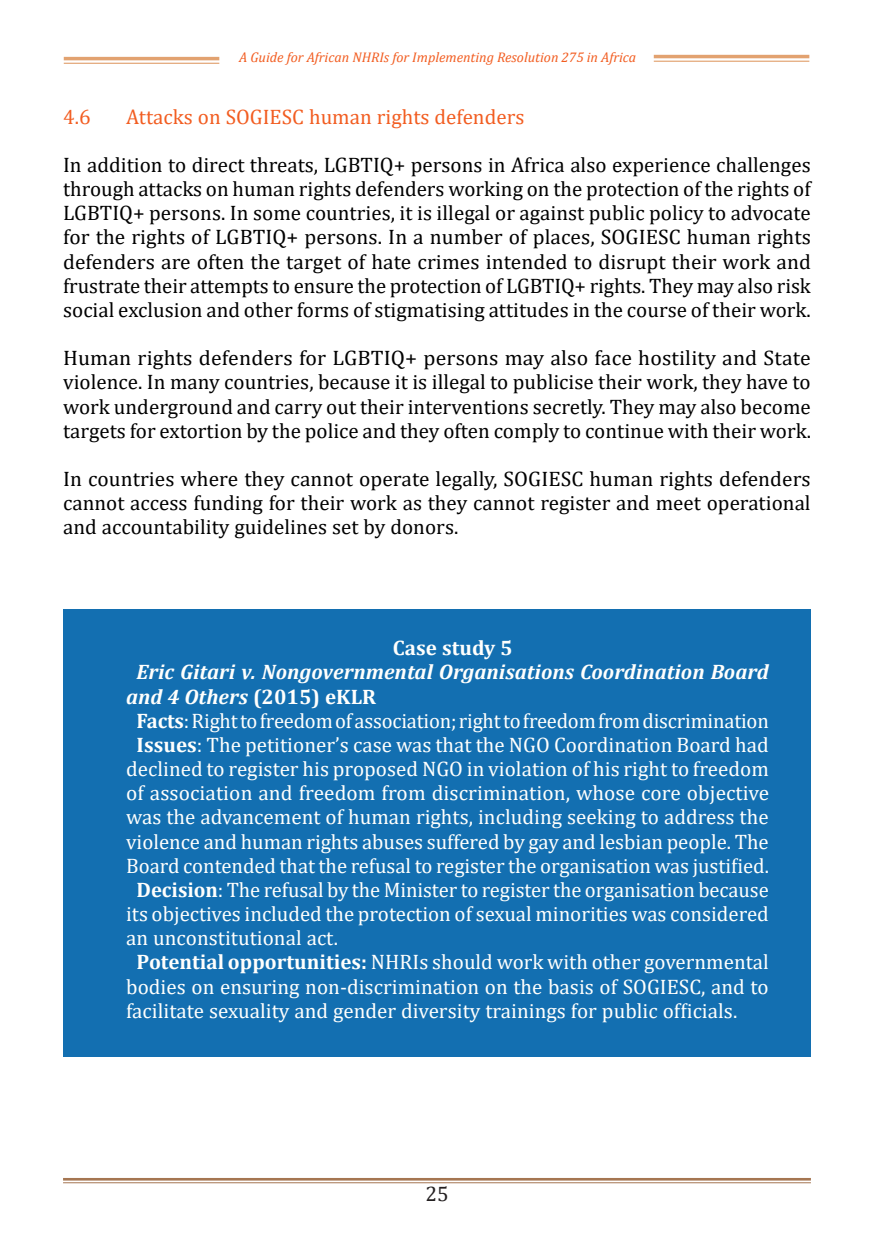
<style>
.page{position:relative;width:874px;height:1241px;background:#fff}
.page>*{position:absolute;margin:0;border:0;box-sizing:border-box;transform-origin:0 0}
.t1{font:21px/24.2px "Cambria";color:#000;text-align:justify}
.t2{font:21px/24.2px "Cambria";color:#fffffd;text-align:justify}
.t3{font:italic 700 21px/24.2px "Cambria";letter-spacing:.005em;color:#fffffd}
.Heading_3{font:21px "Cambria";color:#f25d21}
.t4{font:700 21px "Cambria";color:#fffffd}
.t5{font:21px "Cambria";color:#231f20}
.t6{font:italic 14px "Cambria";color:#f25d21}
.s1{font-style:normal}
.s2{font-weight:700}
</style>
<div class="page">
<hr style="left:653px;top:55px;width:156px;height:3px;background:#e2a270">
<hr style="left:653px;top:61px;width:156px;height:1px;background:#e2a270">
<hr style="left:64px;top:57px;width:155px;height:3px;background:#e2a270">
<hr style="left:64px;top:63px;width:155px;height:1px;background:#e2a270">
<hr style="left:63px;top:1177px;width:747px;height:3px;background:#a57652">
<hr style="left:63px;top:1182px;width:747px;height:1px;background:#a57652">
<div style="left:63px;top:609px;width:747px;height:447px;background:#136fb1"></div>
<p class="t6" style="left:239px;top:47px;width:398px">A Guide for African NHRIs for Implementing Resolution 275 in Africa</p>
<p class="Heading_3" style="left:63px;top:104px;width:29px">4.6</p>
<p class="Heading_3" style="left:126px;top:104px;width:400px">Attacks on SOGIESC human rights defenders</p>
<p class="t1" style="left:63px;top:152px;width:749px">In addition to direct threats, LGBTIQ+ persons in Africa also experience challenges through attacks on human rights defenders working on the protection of the rights of LGBTIQ+ persons. In some countries, it is illegal or against public policy to advocate for the rights of LGBTIQ+ persons. In a number of places, SOGIESC human rights defenders are often the target of hate crimes intended to disrupt their work and frustrate their attempts to ensure the protection of LGBTIQ+ rights. They may also risk social exclusion and other forms of stigmatising attitudes in the course of their work.</p>
<p class="t1" style="left:63px;top:346px;width:749px">Human rights defenders for LGBTIQ+ persons may also face hostility and State violence. In many countries, because it is illegal to publicise their work, they have to work underground and carry out their interventions secretly. They may also become targets for extortion by the police and they often comply to continue with their work.</p>
<p class="t1" style="left:63px;top:466px;width:748px">In countries where they cannot operate legally, SOGIESC human rights defenders cannot access funding for their work as they cannot register and meet operational and accountability guidelines set by donors.</p>
<p class="t4" style="left:392px;top:633px;width:121px">Case study 5</p>
<p class="t3" style="left:126px;top:659px;width:644px;text-indent:10px">Eric Gitari v. Nongovernmental Organisations Coordination Board and 4 Others <span class="s1">(2015) eKLR</span></p>
<p class="t2" style="left:136px;top:708px;width:633px"><span class="s2">Facts</span>: Right to freedom of association; right to freedom from discrimination</p>
<p class="t2" style="left:126px;top:732px;width:644px;text-align:center"><span class="s2">Issues</span>: The petitioner’s case was that the NGO Coordination Board had declined to register his proposed NGO in violation of his right to freedom of association and freedom from discrimination, whose core objective was the advancement of human rights, including seeking to address the violence and human rights abuses suffered by gay and lesbian people. The Board contended that the refusal to register the organisation was justified.</p>
<p class="t2" style="left:126px;top:877px;width:644px;text-indent:10px"><span class="s2">Decision</span>: The refusal by the Minister to register the organisation because its objectives included the protection of sexual minorities was considered an unconstitutional act.</p>
<p class="t2" style="left:126px;top:949px;width:643px;text-indent:10px"><span class="s2">Potential opportunities:</span> NHRIs should work with other governmental bodies on ensuring non-discrimination on the basis of SOGIESC, and to facilitate sexuality and gender diversity trainings for public officials.</p>
<p class="t5" style="left:425px;top:1181px;width:25px">25</p>
</div>
